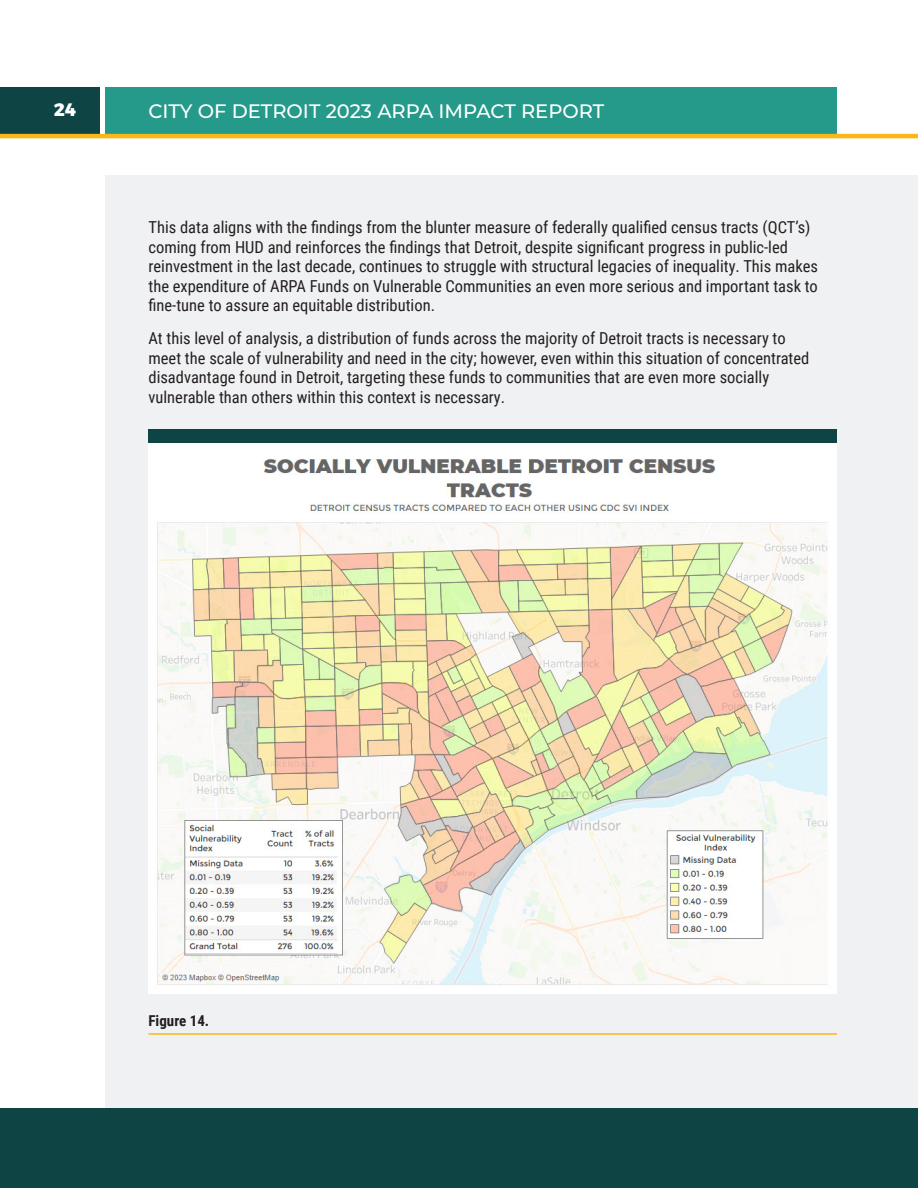
<style>
.page{position:relative;width:918px;height:1188px;background:#fff}
.page>*{position:absolute;margin:0;border:0;box-sizing:border-box;transform-origin:0 0}
.t1{font:500 19.5px "Montserrat";color:#fff}
.t2{font:800 18px "Montserrat";color:#fff}
.t3{font:16.5px/19.5px "Roboto Condensed";color:#231f20}
.t4{font:700 15px "Roboto Condensed";color:#231f20}
</style>
<div class="page">
<div style="left:0;top:88px;width:100px;height:46px;background:#0f4445"></div>
<div style="left:105px;top:88px;width:732px;height:46px;background:#269a8a"></div>
<div style="left:0;top:1108px;width:918px;height:80px;background:#0f4445"></div>
<hr style="left:0;top:134px;width:918px;height:4px;background:#fcb615">
<div style="left:105px;top:176px;width:812px;height:932px;background:#f0f1f2"></div>
<img style="left:148px;top:443px;width:689px;height:551px">
<div style="left:148px;top:429px;width:689px;height:14px;background:#0f4445"></div>
<hr style="left:148px;top:1033px;width:689px;height:2px;background:#fcb615">
<p class="t2" style="left:54px;top:94px;width:24px">24</p>
<p class="t1" style="left:148px;top:98px;width:457px">CITY OF DETROIT 2023 ARPA IMPACT REPORT</p>
<p class="t3" style="left:148px;top:217px;width:671px">This data aligns with the findings from the blunter measure of federally qualified census tracts (QCT’s) coming from HUD and reinforces the findings that Detroit, despite significant progress in public-led reinvestment in the last decade, continues to struggle with structural legacies of inequality. This makes the expenditure of ARPA Funds on Vulnerable Communities an even more serious and important task to fine-tune to assure an equitable distribution.</p>
<p class="t3" style="left:148px;top:328px;width:662px">At this level of analysis, a distribution of funds across the majority of Detroit tracts is necessary to meet the scale of vulnerability and need in the city; however, even within this situation of concentrated disadvantage found in Detroit, targeting these funds to communities that are even more socially vulnerable than others within this context is necessary.</p>
<p class="t4" style="left:148px;top:1011px;width:62px">Figure 14.</p>
</div>
